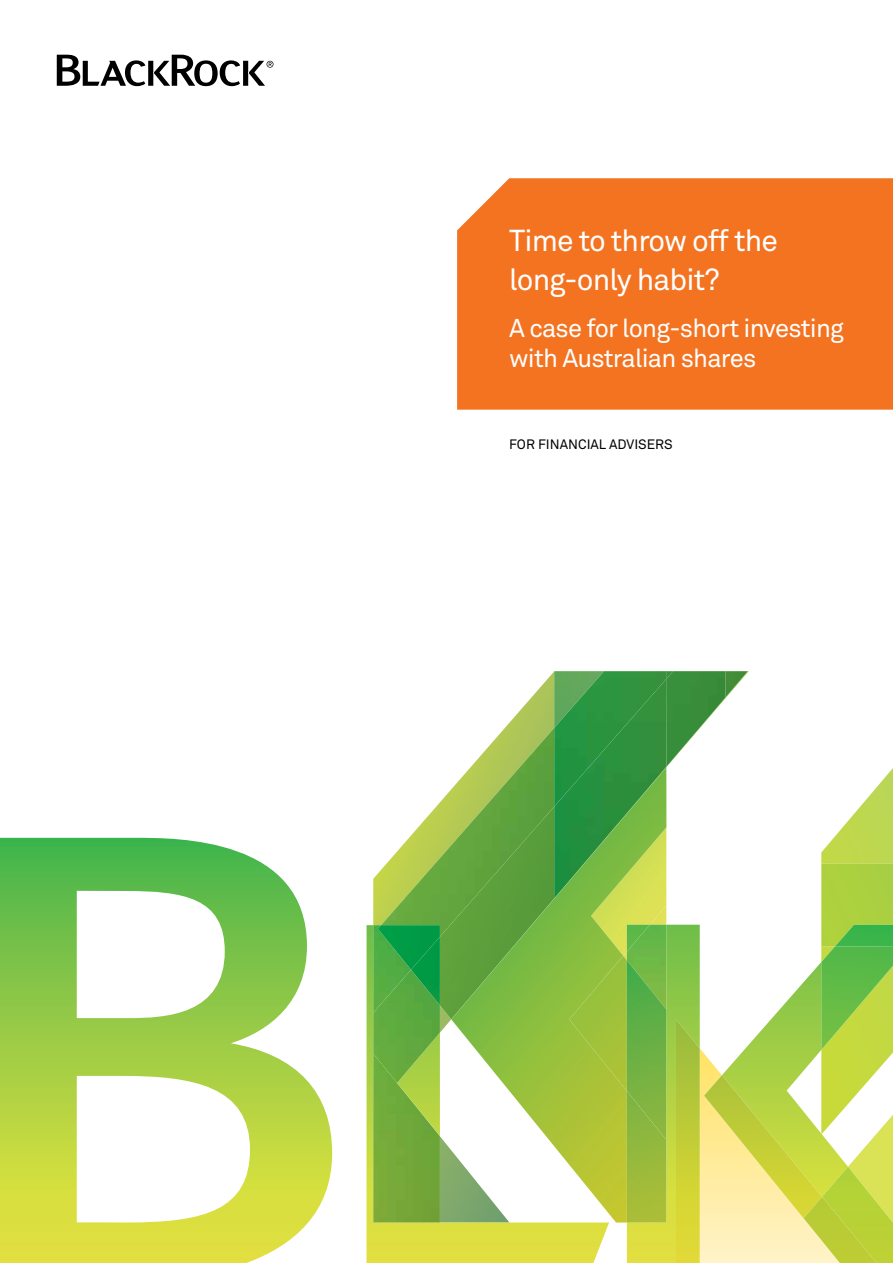
<style>
.page{position:relative;width:893px;height:1263px;background:#fff}
.page>*{position:absolute;margin:0;border:0;box-sizing:border-box;transform-origin:0 0}
.t1{font:30px/39px "Akkurat Pro";letter-spacing:-.03em;color:#fff}
.t2{font:25.5px/30px "Akkurat Pro";letter-spacing:-.03em;color:#fff}
.t3{font:13.5px "Akkurat Pro";color:#000}
</style>
<div class="page">
<div style="left:457px;top:178px;width:436px;height:232px;background:#f37321"></div>
<img style="left:409px;top:671px;width:145px;height:167px">
<img style="left:554px;top:671px;width:69px;height:96px">
<img style="left:451px;top:767px;width:172px;height:71px">
<svg style="left:0;top:838px;width:623px;height:425px"></svg>
<svg style="left:623px;top:671px;width:270px;height:592px"></svg>
<img style="left:835px;top:925px;width:58px;height:22px">
<svg style="left:57px;top:55px;width:216px;height:31px"></svg>
<p class="t1" style="left:509px;top:222px;width:270px">Time to throw off the long-only habit?</p>
<p class="t2" style="left:509px;top:314px;width:336px">A case for long-short investing with Australian shares</p>
<p class="t3" style="left:509px;top:436px;width:165px">FOR FINANCIAL ADVISERS</p>
</div>
